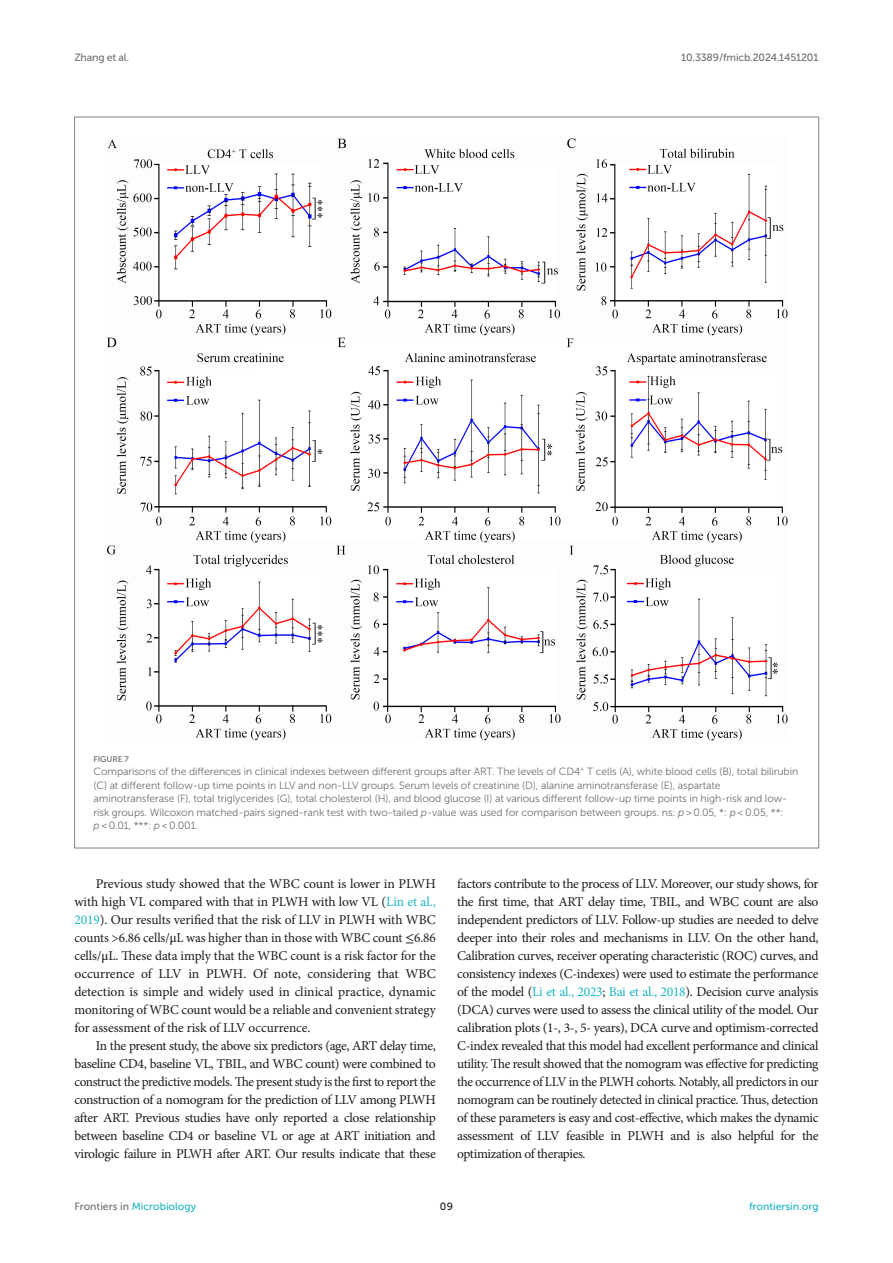
<style>
.page{position:relative;width:893px;height:1263px;background:#fff}
.page>*{position:absolute;margin:0;border:0;box-sizing:border-box;transform-origin:0 0}
.TEXT{font:13.5px/18px "Minion Pro";letter-spacing:-.025em;color:#1b1c1b;text-align:justify}
.FIG_LEG{font:10.5px/13.5px "Museo Sans 300";letter-spacing:-.01em;color:#706f70}
.t1{font:10.5px "Museo Sans 500";color:#1db5c3}
.t2{font:10.5px "Museo Sans 500";letter-spacing:-.015em;color:#706f70}
.t3{font:10.5px "Museo Sans 500";color:#1b1c1b}
.FIG_HD{font:8.25px "Museo Sans 700";letter-spacing:-.01em;color:#7e7f7f}
.s1{font-style:italic}
.s2{color:#1db5c3}
.s3{font-family:"STIX General"}
.s4{color:#706f70}
</style>
<div class="page">
<img style="left:106px;top:138px;width:682px;height:603px">
<p class="t2" style="left:74px;top:51px;width:56px">Zhang et al.</p>
<p class="t2" style="left:681px;top:51px;width:139px">10.3389/fmicb.2024.1451201</p>
<p class="FIG_HD" style="left:94px;top:754px;width:37px">FIGURE 7</p>
<p class="FIG_LEG" style="left:94px;top:765px;width:706px">Comparisons of the differences in clinical indexes between different groups after ART. The levels of CD4<sup>+</sup> T cells (A), white blood cells (B), total bilirubin (C) at different follow-up time points in LLV and non-LLV groups. Serum levels of creatinine (D), alanine aminotransferase (E), aspartate aminotransferase (F), total triglycerides (G), total cholesterol (H), and blood glucose (I) at various different follow-up time points in high-risk and low&shy;risk groups. Wilcoxon matched-pairs signed-rank test with two-tailed <span class="s1">p</span>-value was used for comparison between groups. ns: <span class="s1">p</span> &gt; 0.05, *: <span class="s1">p</span> &lt; 0.05, **:<br><span class="s1">p</span> &lt; 0.01, ***: <span class="s1">p</span> &lt; 0.001.</p>
<p class="TEXT" style="left:74px;top:875px;width:363px;text-indent:21px">Previous study showed that the WBC count is lower in PLWH with high VL compared with that in PLWH with low VL (<span class="s2">Lin et al., 2019</span>). Our results verified that the risk of LLV in PLWH with WBC counts &gt;6.86 cells/<span class="s3">μ</span>L was higher than in those with WBC count <span class="s3">≤</span>6.86 cells/<span class="s3">μ</span>L. These data imply that the WBC count is a risk factor for the occurrence of LLV in PLWH. Of note, considering that WBC detection is simple and widely used in clinical practice, dynamic monitoring of WBC count would be a reliable and convenient strategy for assessment of the risk of LLV occurrence.</p>
<p class="TEXT" style="left:74px;top:1037px;width:363px;text-indent:21px">In the present study, the above six predictors (age, ART delay time, baseline CD4, baseline VL, TBIL, and WBC count) were combined to construct the predictive models. The present study is the first to report the construction of a nomogram for the prediction of LLV among PLWH after ART. Previous studies have only reported a close relationship between baseline CD4 or baseline VL or age at ART initiation and virologic failure in PLWH after ART. Our results indicate that these</p>
<p class="TEXT" style="left:457px;top:875px;width:363px">factors contribute to the process of LLV. Moreover, our study shows, for the first time, that ART delay time, TBIL, and WBC count are also independent predictors of LLV. Follow-up studies are needed to delve deeper into their roles and mechanisms in LLV. On the other hand, Calibration curves, receiver operating characteristic (ROC) curves, and consistency indexes (C-indexes) were used to estimate the performance of the model (<span class="s2">Li et al., 2023</span>; <span class="s2">Bai et al., 2018</span>). Decision curve analysis (DCA) curves were used to assess the clinical utility of the model. Our calibration plots (1-, 3-, 5- years), DCA curve and optimism-corrected C-index revealed that this model had excellent performance and clinical utility. The result showed that the nomogram was effective for predicting the occurrence of LLV in the PLWH cohorts. Notably, all predictors in our nomogram can be routinely detected in clinical practice. Thus, detection of these parameters is easy and cost-effective, which makes the dynamic assessment of LLV feasible in PLWH and is also helpful for the optimization of therapies.</p>
<p class="t1" style="left:74px;top:1200px;width:123px"><span class="s4">Frontiers in</span> Microbiology</p>
<p class="t3" style="left:440px;top:1200px;width:15px">09</p>
<p class="t1" style="left:749px;top:1200px;width:71px">frontiersin.org</p>
</div>
